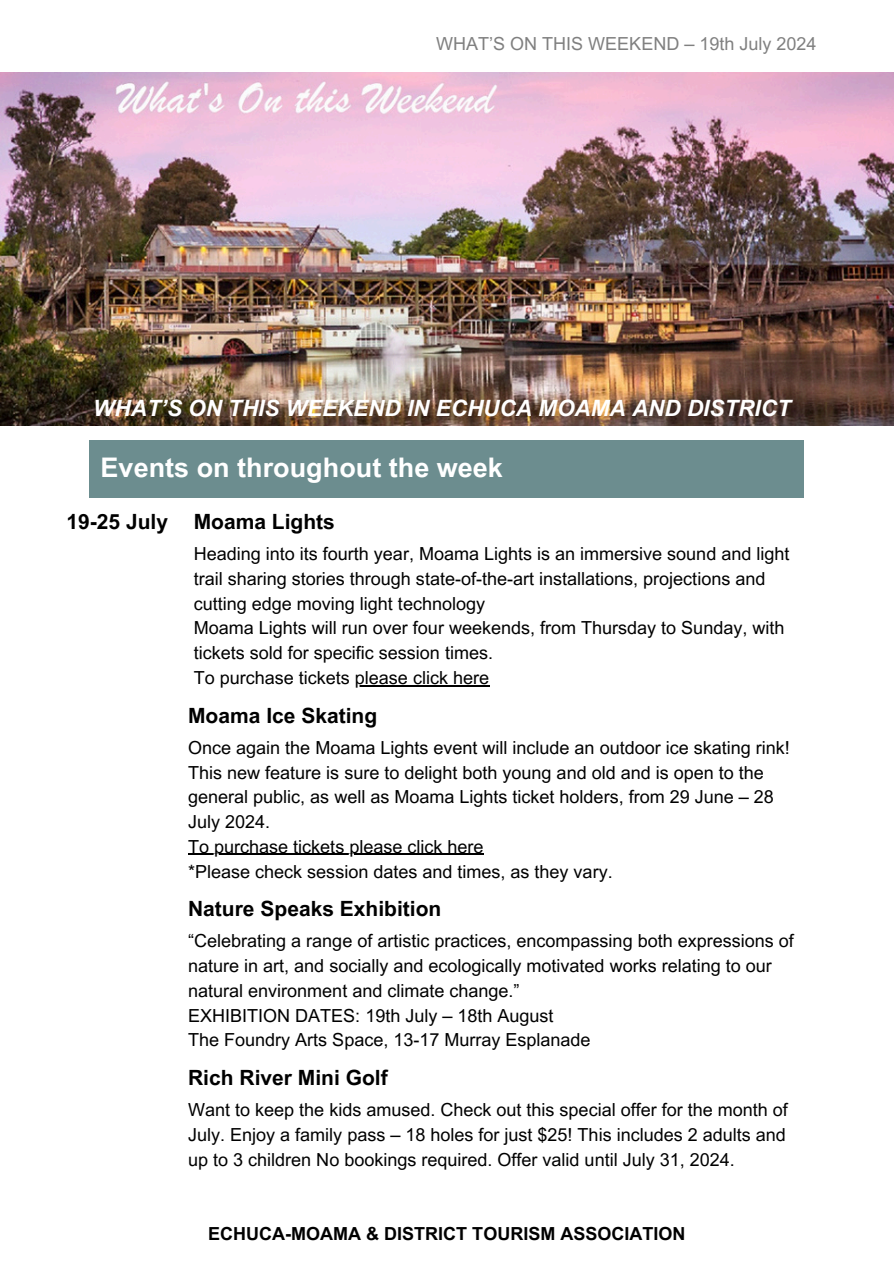
<style>
.page{position:relative;width:894px;height:1264px;background:#fff}
.page>*{position:absolute;margin:0;border:0;box-sizing:border-box;transform-origin:0 0}
.t1{font:700 27px "Arial MT Pro";color:#fff}
.t2{font:italic 700 22.5px "Arial MT Pro";color:#fff}
.t3{font:700 21px "Arial MT Pro";color:#000}
.t4{font:18px/24.8px "Arial MT Pro";color:#000}
.t5{font:700 18px "Arial MT Pro";color:#000}
.t6{font:18px "Arial MT Pro";color:#808080}
</style>
<div class="page">
<img style="left:0;top:73px;width:893px;height:352px">
<div style="left:89px;top:440px;width:715px;height:58px;background:#6c8d8f"></div>
<hr style="left:355px;top:685px;width:134px;height:1px;background:#000">
<hr style="left:188px;top:854px;width:295px;height:1px;background:#000">
<p class="t6" style="left:436px;top:34px;width:382px">WHAT’S ON THIS WEEKEND – 19th July 2024</p>
<p class="t2" style="left:93px;top:394px;width:698px">WHAT’S ON THIS WEEKEND IN ECHUCA MOAMA AND DISTRICT</p>
<h1 class="t1" style="left:101px;top:451px;width:404px">Events on throughout the week</h1>
<p class="t3" style="left:66px;top:509px;width:103px">19-25 July</p>
<p class="t3" style="left:194px;top:509px;width:143px">Moama Lights</p>
<p class="t4" style="left:194px;top:542px;width:597px">Heading into its fourth year, Moama Lights is an immersive sound and light trail sharing stories through state-of-the-art installations, projections and cutting edge moving light technology<br>Moama Lights will run over four weekends, from Thursday to Sunday, with tickets sold for specific session times.<br>To purchase tickets please click here</p>
<p class="t3" style="left:188px;top:703px;width:190px">Moama Ice Skating</p>
<p class="t4" style="left:188px;top:736px;width:603px">Once again the Moama Lights event will include an outdoor ice skating rink!<br>This new feature is sure to delight both young and old and is open to the general public, as well as Moama Lights ticket holders, from 29 June – 28<br>July 2024.<br>To purchase tickets please click here<br>*Please check session dates and times, as they vary.</p>
<p class="t3" style="left:188px;top:896px;width:255px">Nature Speaks Exhibition</p>
<p class="t4" style="left:188px;top:929px;width:607px">“Celebrating a range of artistic practices, encompassing both expressions of nature in art, and socially and ecologically motivated works relating to our natural environment and climate change.”<br>EXHIBITION DATES: 19th July – 18th August<br>The Foundry Arts Space, 13-17 Murray Esplanade</p>
<p class="t3" style="left:188px;top:1065px;width:201px">Rich River Mini Golf</p>
<p class="t4" style="left:188px;top:1098px;width:601px;text-align:justify">Want to keep the kids amused. Check out this special offer for the month of July. Enjoy a family pass – 18 holes for just $25! This includes 2 adults and up to 3 children No bookings required. Offer valid until July 31, 2024.</p>
<p class="t5" style="left:208px;top:1222px;width:478px">ECHUCA-MOAMA &amp; DISTRICT TOURISM ASSOCIATION</p>
</div>
